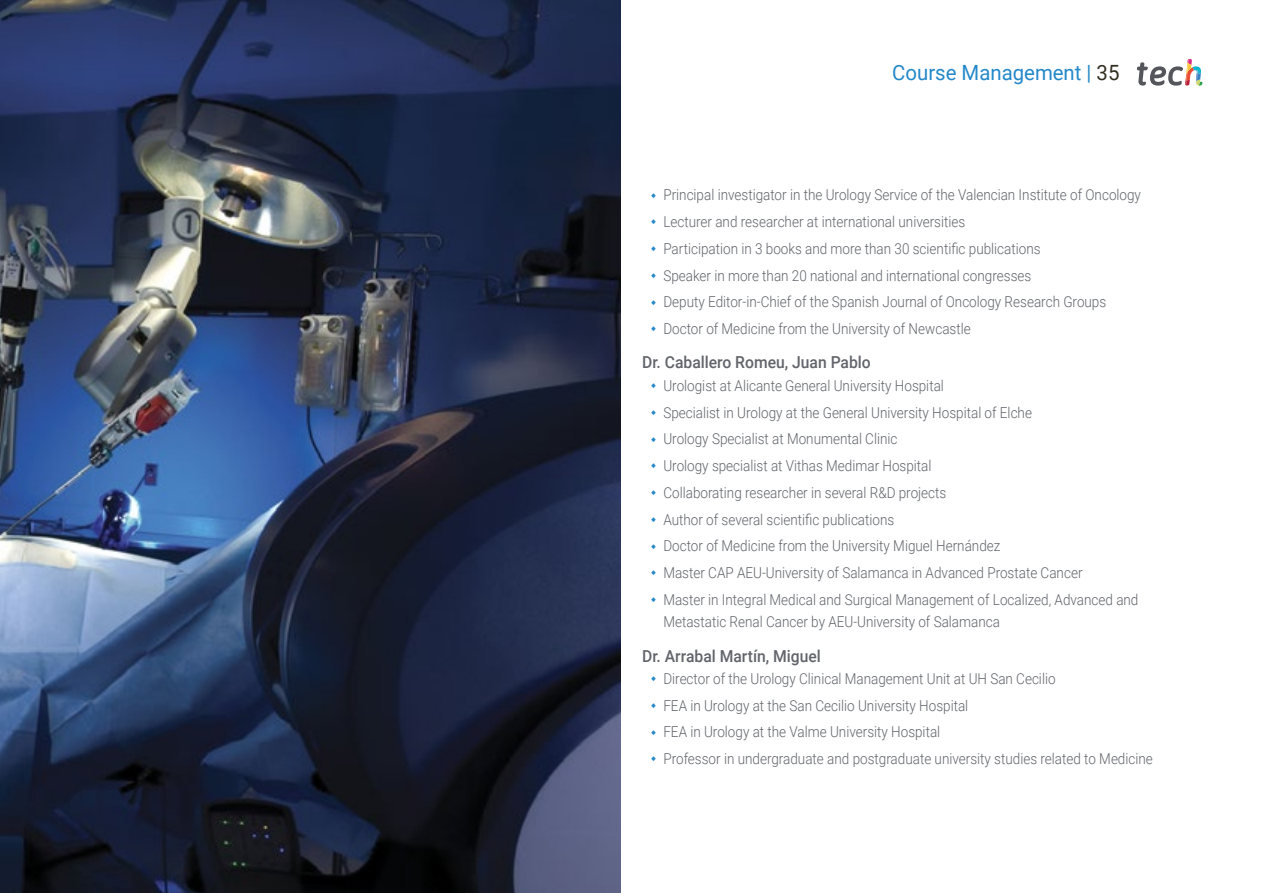
<style>
.page{position:relative;width:1263px;height:893px;background:#fff}
.page>*{position:absolute;margin:0;border:0;box-sizing:border-box;transform-origin:0 0}
.t1{font:21px "Roboto";color:#2488c9}
.t2{font:500 16.5px "Roboto";color:#61646a;scale:.95 1}
.t3{font:300 15px/26.7px "Roboto";color:#61646a;scale:.9 1}
.s1{color:#312e20}
</style>
<div class="page">
<img style="left:0;top:0;width:621px;height:893px">
<svg style="left:1137px;top:59px;width:65px;height:27px"></svg>
<h1 class="t1" style="left:892px;top:57px;width:229px">Course Management | <span class="s1">35</span></h1>
<p class="t3" style="left:663px;top:181px;width:532px">Principal investigator in the Urology Service of the Valencian Institute of Oncology Lecturer and researcher at international universities<br>Participation in 3 books and more than 30 scientific publications<br>Speaker in more than 20 national and international congresses<br>Deputy Editor-in-Chief of the Spanish Journal of Oncology Research Groups Doctor of Medicine from the University of Newcastle</p>
<p class="t2" style="left:642px;top:351px;width:242px">Dr. Caballero Romeu, Juan Pablo</p>
<p class="t3" style="left:663px;top:371px;width:529px">Urologist at Alicante General University Hospital<br>Specialist in Urology at the General University Hospital of Elche<br>Urology Specialist at Monumental Clinic<br>Urology specialist at Vithas Medimar Hospital<br>Collaborating researcher in several R&amp;D projects<br>Author of several scientific publications<br>Doctor of Medicine from the University Miguel Hernández<br>Master CAP AEU-University of Salamanca in Advanced Prostate Cancer<br>Master in Integral Medical and Surgical Management of Localized, Advanced and</p>
<p class="t3" style="left:663px;top:608px;width:375px">Metastatic Renal Cancer by AEU-University of Salamanca</p>
<p class="t2" style="left:642px;top:644px;width:190px">Dr. Arrabal Martín, Miguel</p>
<p class="t3" style="left:663px;top:665px;width:545px">Director of the Urology Clinical Management Unit at UH San Cecilio<br>FEA in Urology at the San Cecilio University Hospital<br>FEA in Urology at the Valme University Hospital<br>Professor in undergraduate and postgraduate university studies related to Medicine</p>
</div>
